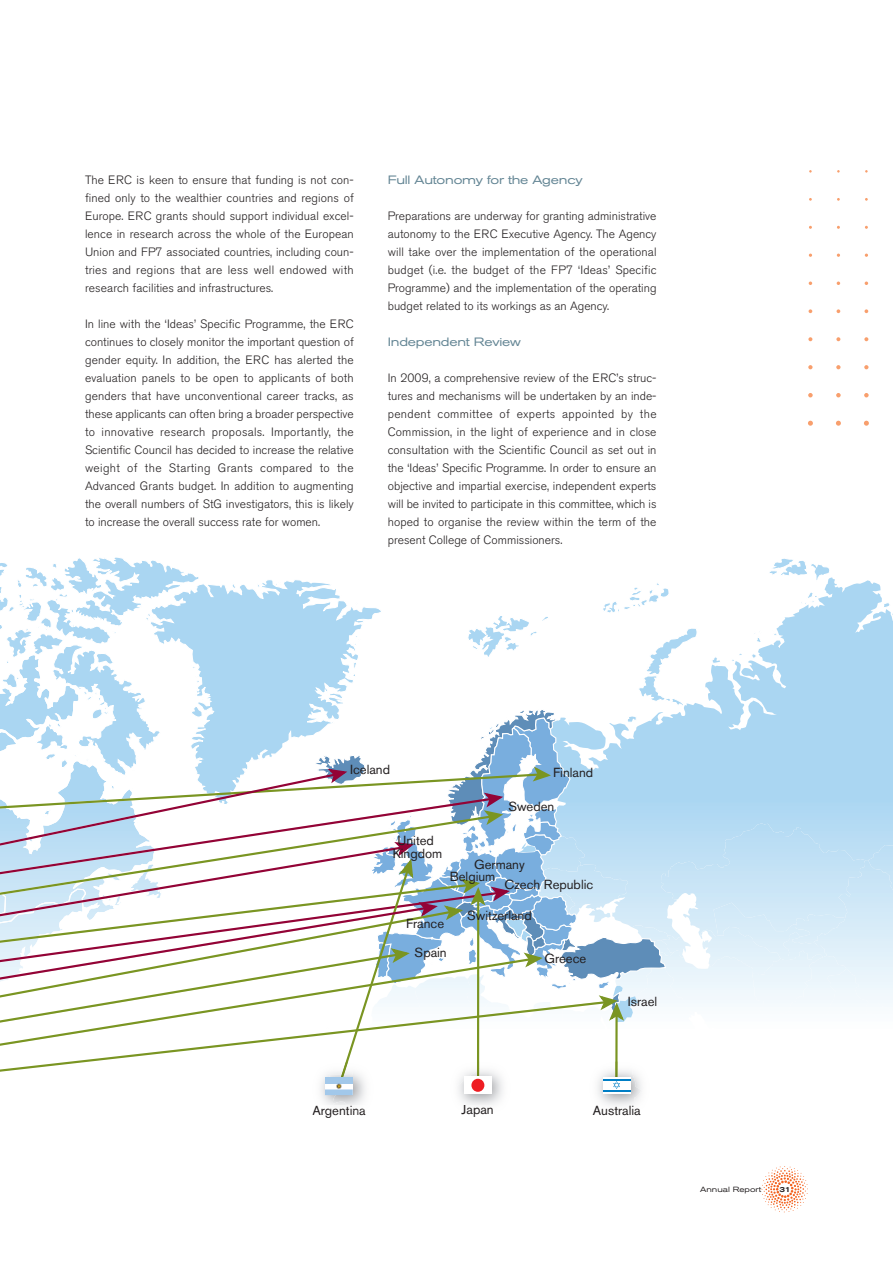
<style>
.page{position:relative;width:893px;height:1263px;background:#fff}
.page>*{position:absolute;margin:0;border:0;box-sizing:border-box;transform-origin:0 0}
.t1{font:13.05px/11.9px "Akzidenz Grotesk BQ";color:#231f20}
.t2{font:300 12px/18px "Akzidenz Grotesk BE";color:#231f20;text-align:justify}
.t3{font:expanded 12px "Akzidenz Grotesk BE";letter-spacing:-.02em;color:#638594}
.t4{font:expanded 7.5px "Akzidenz Grotesk BE";color:#231f20}
.t5{font:500 expanded 7.5px "Akzidenz Grotesk BE";color:#231f20}
</style>
<div class="page">
<svg style="left:864px;top:421px;width:5px;height:5px"></svg>
<svg style="left:864px;top:393px;width:5px;height:4px"></svg>
<svg style="left:864px;top:365px;width:4px;height:4px"></svg>
<svg style="left:864px;top:337px;width:4px;height:4px"></svg>
<svg style="left:864px;top:309px;width:4px;height:4px"></svg>
<svg style="left:836px;top:421px;width:5px;height:5px"></svg>
<svg style="left:836px;top:393px;width:5px;height:4px"></svg>
<svg style="left:836px;top:365px;width:4px;height:4px"></svg>
<svg style="left:836px;top:337px;width:4px;height:4px"></svg>
<svg style="left:836px;top:309px;width:4px;height:4px"></svg>
<svg style="left:808px;top:421px;width:5px;height:5px"></svg>
<svg style="left:808px;top:393px;width:5px;height:4px"></svg>
<svg style="left:808px;top:365px;width:4px;height:4px"></svg>
<svg style="left:808px;top:337px;width:4px;height:4px"></svg>
<svg style="left:808px;top:309px;width:4px;height:4px"></svg>
<svg style="left:762px;top:1166px;width:39px;height:46px"></svg>
<svg style="left:0;top:557px;width:893px;height:549px"></svg>
<p class="t2" style="left:85px;top:172px;width:270px">The ERC is keen to ensure that funding is not con&shy;fined only to the wealthier countries and regions of Europe. ERC grants should support individual excel&shy;lence in research across the whole of the European Union and FP7 associated countries, including coun&shy;tries and regions that are less well endowed with research facilities and infrastructures.</p>
<p class="t2" style="left:85px;top:316px;width:270px">In line with the ‘Ideas’ Specific Programme, the ERC continues to closely monitor the important question of gender equity. In addition, the ERC has alerted the evaluation panels to be open to applicants of both genders that have unconventional career tracks, as these applicants can often bring a broader perspective to innovative research proposals. Importantly, the Scientific Council has decided to increase the relative weight of the Starting Grants compared to the Advanced Grants budget. In addition to augmenting the overall numbers of StG investigators, this is likely to increase the overall success rate for women.</p>
<p class="t3" style="left:388px;top:175px;width:196px">Full Autonomy for the Agency</p>
<p class="t2" style="left:388px;top:208px;width:270px">Preparations are underway for granting administrative autonomy to the ERC Executive Agency. The Agency will take over the implementation of the operational budget (i.e. the budget of the FP7 ‘Ideas’ Specific Programme) and the implementation of the operating budget related to its workings as an Agency.</p>
<p class="t3" style="left:388px;top:337px;width:135px">Independent Review</p>
<p class="t2" style="left:388px;top:370px;width:270px">In 2009, a comprehensive review of the ERC’s struc&shy;tures and mechanisms will be undertaken by an inde&shy;pendent committee of experts appointed by the Commission, in the light of experience and in close consultation with the Scientific Council as set out in the ‘Ideas’ Specific Programme. In order to ensure an objective and impartial exercise, independent experts will be invited to participate in this committee, which is hoped to organise the review within the term of the present College of Commissioners.</p>
<p class="t1" style="left:350px;top:765px;width:42px">Iceland</p>
<p class="t1" style="left:553px;top:768px;width:42px">Finland</p>
<p class="t1" style="left:508px;top:802px;width:48px">Sweden</p>
<p class="t1" style="left:393px;top:835px;width:51px;line-height:13px;text-align:center">United<br>Kingdom</p>
<p class="t1" style="left:450px;top:860px;width:76px;text-indent:24px">Germany<br>Belgium</p>
<p class="t1" style="left:505px;top:879px;width:90px">Czech Republic</p>
<p class="t1" style="left:406px;top:919px;width:40px">France</p>
<p class="t1" style="left:415px;top:948px;width:34px">Spain</p>
<p class="t1" style="left:467px;top:911px;width:66px">Switzerland</p>
<p class="t1" style="left:544px;top:954px;width:43px">Greece</p>
<p class="t1" style="left:628px;top:996px;width:31px">Israel</p>
<p class="t1" style="left:312px;top:1106px;width:55px">Argentina</p>
<p class="t1" style="left:462px;top:1105px;width:34px">Japan</p>
<p class="t1" style="left:593px;top:1106px;width:49px">Australia</p>
<p class="t4" style="left:700px;top:1186px;width:62px">Annual Report</p>
<p class="t5" style="left:779px;top:1186px;width:13px">31</p>
</div>
